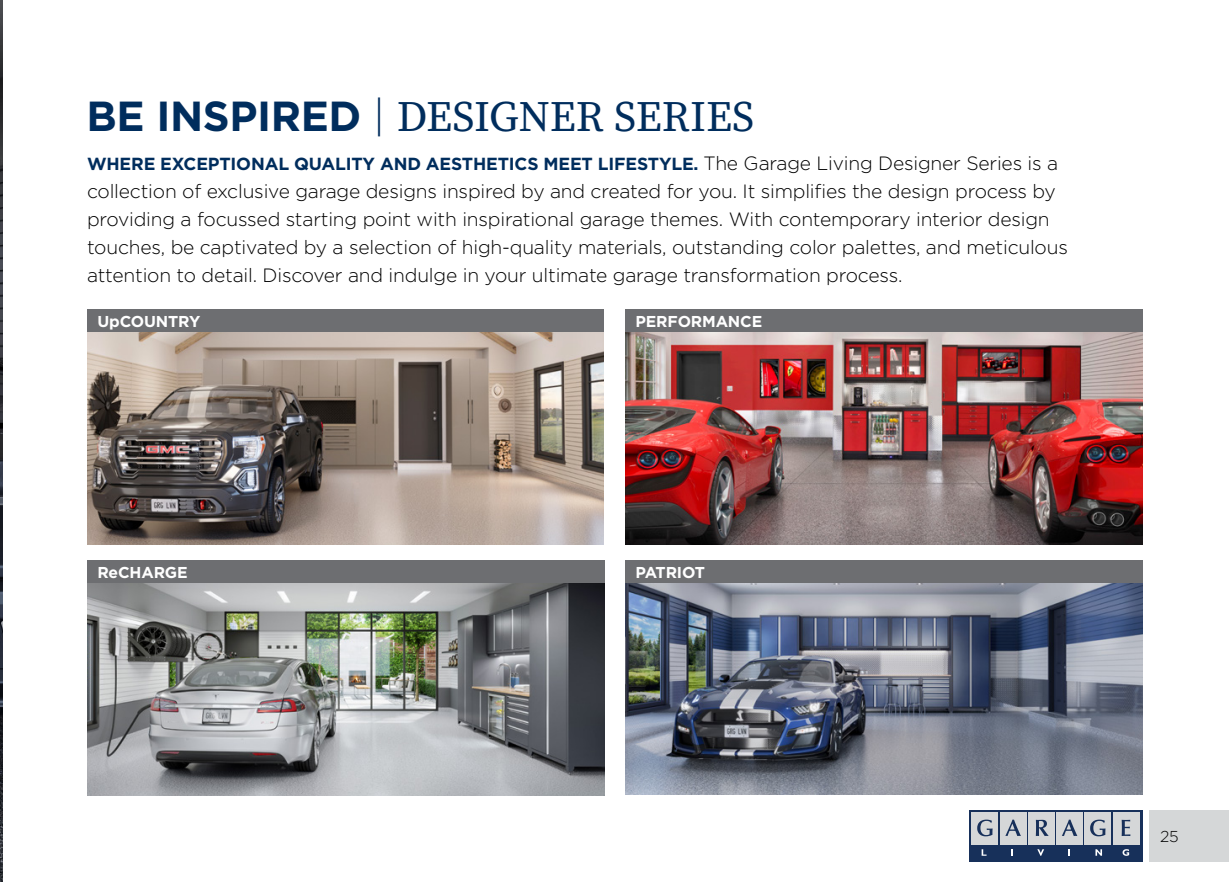
<style>
.page{position:relative;width:1229px;height:882px;background:#fff}
.page>*{position:absolute;margin:0;border:0;box-sizing:border-box;transform-origin:0 0}
.t1{font:43.23px "Source Serif Pro";color:#002d5d}
.t2{font:300 19.25px/28px "Gotham";letter-spacing:-.01em;color:#000}
.t3{font:700 17.5px "Gotham";letter-spacing:-.01em;color:#002d5d}
.t4{font:700 15.75px "Gotham";letter-spacing:-.01em;color:#fff}
.t5{font:300 15.75px "Gotham";color:#000}
.s1{font-family:"Gotham";font-weight:700;font-size:42px}
.s2{font-family:"Gotham";font-weight:300;font-size:42px}
.s3{font-weight:300;font-size:19.25px;color:#000}
</style>
<div class="page">
<img style="left:87px;top:332px;width:517px;height:213px">
<img style="left:625px;top:332px;width:517px;height:213px">
<img style="left:625px;top:583px;width:517px;height:212px">
<img style="left:87px;top:583px;width:517px;height:212px">
<div style="left:87px;top:309px;width:517px;height:23px;background:#6d6e71"></div>
<div style="left:625px;top:309px;width:517px;height:23px;background:#6d6e71"></div>
<div style="left:625px;top:560px;width:517px;height:23px;background:#6d6e71"></div>
<div style="left:87px;top:560px;width:517px;height:23px;background:#6d6e71"></div>
<img style="left:0;top:0;width:3px;height:882px">
<div style="left:1149px;top:810px;width:79px;height:51px;background:#d5d7d8"></div>
<div style="left:969px;top:810px;width:173px;height:51px;background:#17305a"></div>
<div style="left:971px;top:813px;width:27px;height:32px;background:#d5d7d8"></div>
<div style="left:999px;top:813px;width:27px;height:32px;background:#d5d7d8"></div>
<div style="left:1028px;top:813px;width:26px;height:32px;background:#d5d7d8"></div>
<div style="left:1056px;top:813px;width:26px;height:32px;background:#d5d7d8"></div>
<div style="left:1084px;top:813px;width:27px;height:32px;background:#d5d7d8"></div>
<div style="left:1112px;top:813px;width:27px;height:32px;background:#d5d7d8"></div>
<svg style="left:981px;top:849px;width:5px;height:7px"></svg>
<svg style="left:1037px;top:849px;width:7px;height:7px"></svg>
<svg style="left:1068px;top:849px;width:2px;height:7px"></svg>
<svg style="left:1095px;top:849px;width:7px;height:7px"></svg>
<svg style="left:1122px;top:849px;width:7px;height:7px"></svg>
<svg style="left:1005px;top:820px;width:16px;height:16px"></svg>
<svg style="left:1035px;top:820px;width:13px;height:16px"></svg>
<svg style="left:1062px;top:820px;width:15px;height:16px"></svg>
<svg style="left:1121px;top:820px;width:9px;height:16px"></svg>
<svg style="left:1090px;top:820px;width:15px;height:16px"></svg>
<svg style="left:977px;top:820px;width:15px;height:16px"></svg>
<h1 class="t1" style="left:87px;top:88px;width:669px"><span class="s1">BE INSPIRED</span> <span class="s2">|</span> DESIGNER SERIES</h1>
<p class="t3" style="left:87px;top:152px;width:972px">WHERE EXCEPTIONAL QUALITY AND AESTHETICS MEET LIFESTYLE. <span class="s3">The Garage Living Designer Series is a</span></p>
<p class="t2" style="left:87px;top:177px;width:982px">collection of exclusive garage designs inspired by and created for you. It simplifies the design process by providing a focussed starting point with inspirational garage themes. With contemporary interior design touches, be captivated by a selection of high-quality materials, outstanding color palettes, and meticulous attention to detail. Discover and indulge in your ultimate garage transformation process.</p>
<p class="t4" style="left:98px;top:311px;width:104px">UpCOUNTRY</p>
<p class="t4" style="left:635px;top:311px;width:128px">PERFORMANCE</p>
<p class="t4" style="left:98px;top:562px;width:92px">ReCHARGE</p>
<p class="t4" style="left:635px;top:562px;width:71px">PATRIOT</p>
<p class="t5" style="left:1160px;top:826px;width:20px">25</p>
</div>
